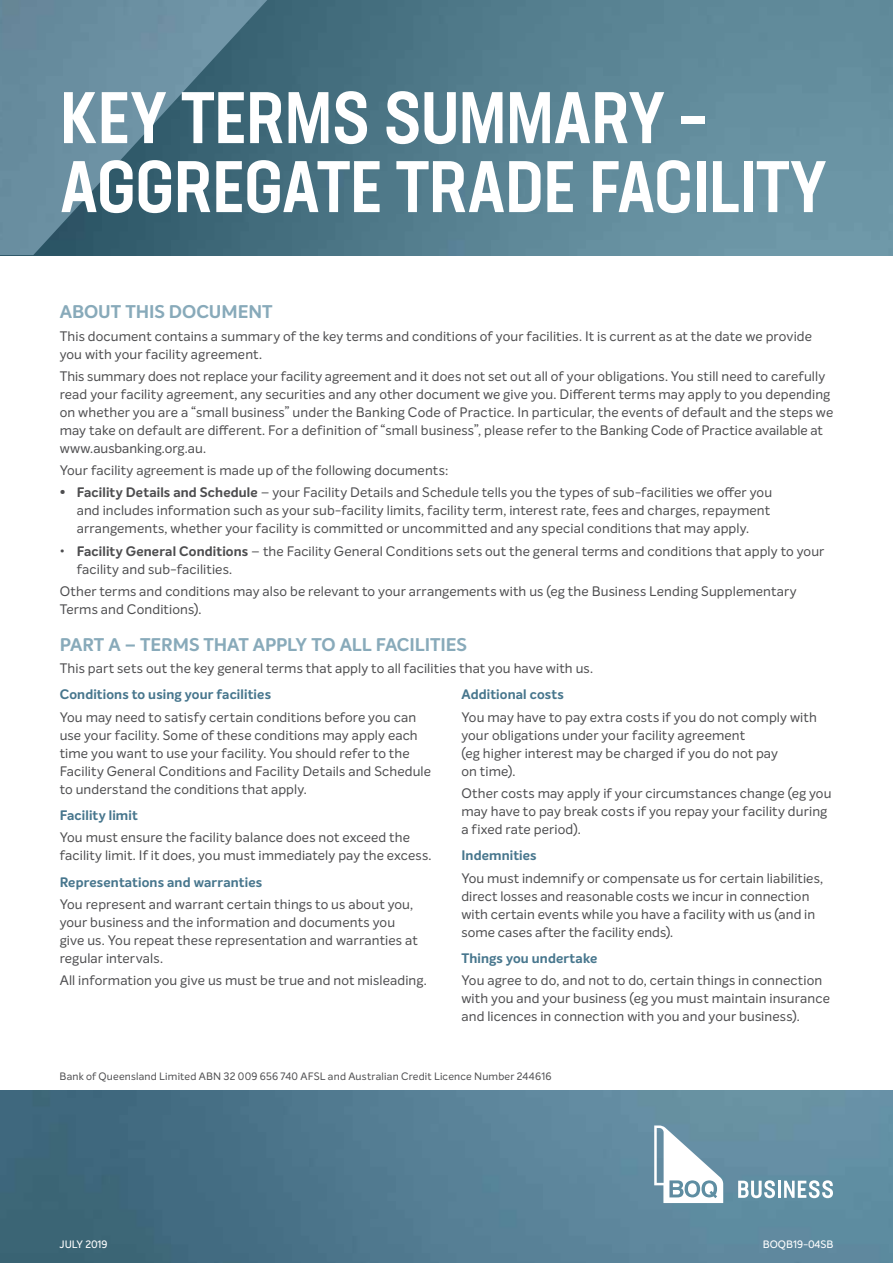
<style>
.page{position:relative;width:893px;height:1263px;background:#fff}
.page>*{position:absolute;margin:0;border:0;box-sizing:border-box;transform-origin:0 0}
.t1{font:500 condensed 72px/69px "Neusa Next Pro";color:#fff}
.t2{font:700 18px "Intelo";letter-spacing:-.005em;color:#88aaba}
.t3{font:13.5px/18px "Intelo";letter-spacing:.01em;color:#4d4d4f}
.t4{font:700 13.5px "Intelo";letter-spacing:.01em;color:#47768d}
.t5{font:10.5px "Intelo";letter-spacing:.02em;color:#4d4d4f}
.t6{font:500 10.5px "Intelo";color:#fff}
.s1{font-weight:700}
</style>
<div class="page">
<img style="left:0;top:1091px;width:893px;height:172px">
<svg style="left:738px;top:1180px;width:37px;height:18px"></svg>
<hr style="left:778px;top:1181px;width:3px;height:17px;background:#fff">
<svg style="left:784px;top:1180px;width:49px;height:18px"></svg>
<svg style="left:654px;top:1125px;width:69px;height:78px"></svg>
<img style="left:267px;top:0;width:626px;height:255px">
<img style="left:0;top:0;width:267px;height:255px">
<h1 class="t1" style="left:60px;top:82px;width:768px">KEY TERMS SUMMARY –<br>AGGREGATE TRADE FACILITY</h1>
<h2 class="t2" style="left:60px;top:301px;width:214px">ABOUT THIS DOCUMENT</h2>
<p class="t3" style="left:60px;top:327px;width:754px">This document contains a summary of the key terms and conditions of your facilities. It is current as at the date we provide you with your facility agreement.</p>
<p class="t3" style="left:60px;top:367px;width:775px">This summary does not replace your facility agreement and it does not set out all of your obligations. You still need to carefully read your facility agreement, any securities and any other document we give you. Different terms may apply to you depending on whether you are a “small business” under the Banking Code of Practice. In particular, the events of default and the steps we may take on default are different. For a definition of “small business”, please refer to the Banking Code of Practice available at www.ausbanking.org.au.</p>
<p class="t3" style="left:60px;top:461px;width:391px">Your facility agreement is made up of the following documents:</p>
<p class="t3" style="left:77px;top:484px;width:697px;text-indent:-17px"><span class="s1">• Facility Details and Schedule</span> – your Facility Details and Schedule tells you the types of sub-facilities we offer you and includes information such as your sub-facility limits, facility term, interest rate, fees and charges, repayment arrangements, whether your facility is committed or uncommitted and any special conditions that may apply.</p>
<p class="t3" style="left:77px;top:542px;width:749px;text-indent:-17px">• <span class="s1">Facility General Conditions</span> – the Facility General Conditions sets out the general terms and conditions that apply to your facility and sub-facilities.</p>
<p class="t3" style="left:60px;top:582px;width:739px">Other terms and conditions may also be relevant to your arrangements with us (eg the Business Lending Supplementary<br>Terms and Conditions).</p>
<h2 class="t2" style="left:60px;top:633px;width:409px">PART A – TERMS THAT APPLY TO ALL FACILITIES</h2>
<p class="t3" style="left:60px;top:659px;width:535px">This part sets out the key general terms that apply to all facilities that you have with us.</p>
<p class="t4" style="left:60px;top:686px;width:213px">Conditions to using your facilities</p>
<p class="t3" style="left:60px;top:708px;width:373px">You may need to satisfy certain conditions before you can use your facility. Some of these conditions may apply each time you want to use your facility. You should refer to the Facility General Conditions and Facility Details and Schedule to understand the conditions that apply.</p>
<p class="t4" style="left:60px;top:807px;width:80px">Facility limit</p>
<p class="t3" style="left:60px;top:829px;width:373px">You must ensure the facility balance does not exceed the facility limit. If it does, you must immediately pay the excess.</p>
<p class="t4" style="left:60px;top:873px;width:204px">Representations and warranties</p>
<p class="t3" style="left:60px;top:895px;width:360px">You represent and warrant certain things to us about you, your business and the information and documents you give us. You repeat these representation and warranties at regular intervals.</p>
<p class="t3" style="left:60px;top:972px;width:369px">All information you give us must be true and not misleading.</p>
<p class="t4" style="left:461px;top:686px;width:104px">Additional costs</p>
<p class="t3" style="left:461px;top:708px;width:357px">You may have to pay extra costs if you do not comply with your obligations under your facility agreement<br>(eg higher interest may be charged if you do not pay<br>on time).</p>
<p class="t3" style="left:461px;top:784px;width:372px">Other costs may apply if your circumstances change (eg you may have to pay break costs if you repay your facility during a fixed rate period).</p>
<p class="t4" style="left:461px;top:847px;width:77px">Indemnities</p>
<p class="t3" style="left:461px;top:869px;width:363px">You must indemnify or compensate us for certain liabilities, direct losses and reasonable costs we incur in connection with certain events while you have a facility with us (and in some cases after the facility ends).</p>
<p class="t4" style="left:461px;top:950px;width:137px">Things you undertake</p>
<p class="t3" style="left:461px;top:971px;width:370px">You agree to do, and not to do, certain things in connection with you and your business (eg you must maintain insurance and licences in connection with you and your business).</p>
<p class="t5" style="left:60px;top:1069px;width:494px">Bank of Queensland Limited ABN 32 009 656 740 AFSL and Australian Credit Licence Number 244616</p>
<p class="t6" style="left:60px;top:1237px;width:50px">JULY 2019</p>
<p class="t6" style="left:763px;top:1237px;width:72px">BOQB19-04SB</p>
</div>
